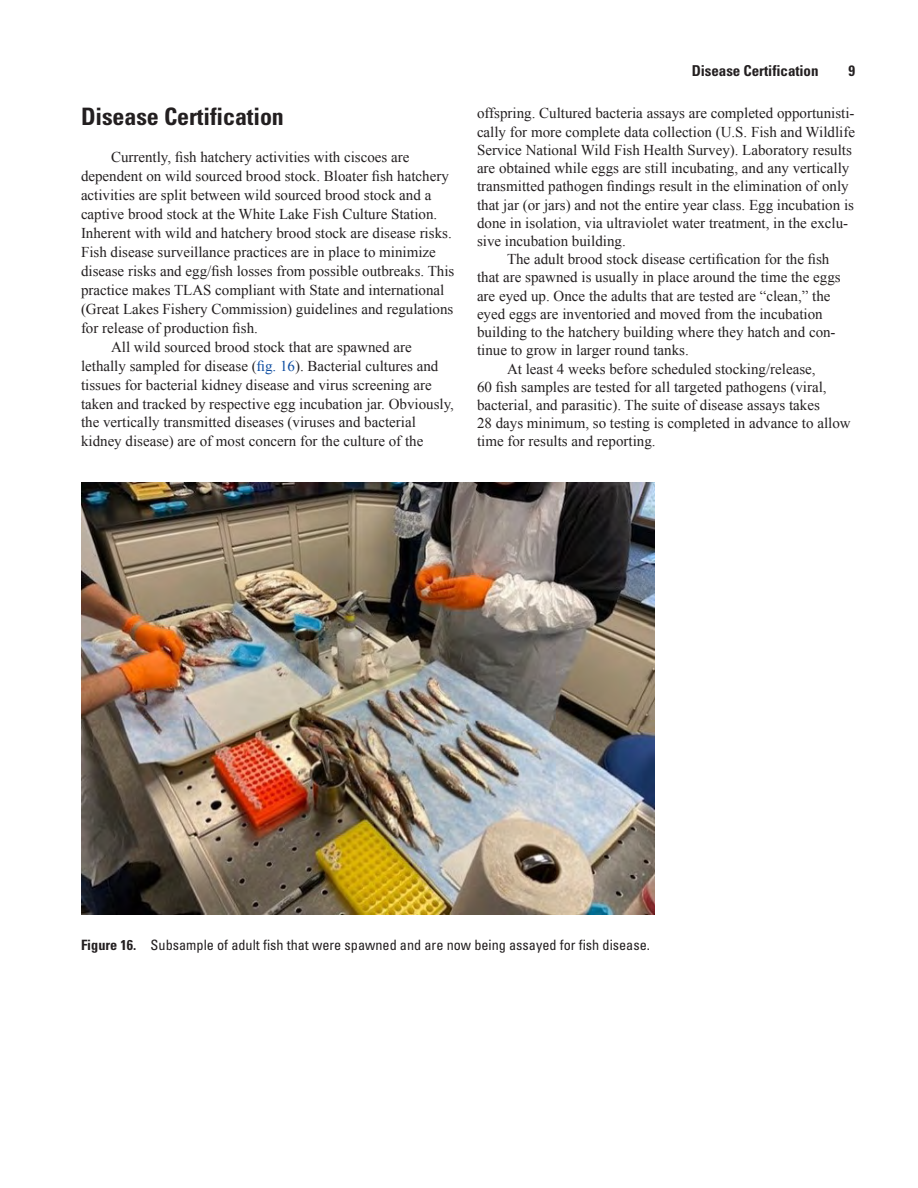
<style>
.page{position:relative;width:918px;height:1188px;background:#fff}
.page>*{position:absolute;margin:0;border:0;box-sizing:border-box;transform-origin:0 0}
.Heading_1{font:700 condensed 24px "Univers";letter-spacing:-.005em;color:#231f20}
.Body_Text{font:15px/18.1px "Times New Roman";color:#231f20}
.t1{font:700 condensed 15px "Univers";letter-spacing:-.005em;color:#231f20}
.FigureCaption{font:condensed 14.25px "Univers";color:#231f20}
.s1{color:#0d4da1}
.s2{font-weight:700}
</style>
<div class="page">
<img style="left:81px;top:483px;width:574px;height:432px">
<h1 class="Heading_1" style="left:81px;top:102px;width:204px">Disease Certification</h1>
<p class="Body_Text" style="left:81px;top:148px;width:375px;line-height:18.9px;text-indent:30px">Currently, fish hatchery activities with ciscoes are dependent on wild sourced brood stock. Bloater fish hatchery activities are split between wild sourced brood stock and a captive brood stock at the White Lake Fish Culture Station.<br>Inherent with wild and hatchery brood stock are disease risks.<br>Fish disease surveillance practices are in place to minimize disease risks and egg/fish losses from possible outbreaks. This practice makes TLAS compliant with State and international (Great Lakes Fishery Commission) guidelines and regulations for release of production fish.</p>
<p class="Body_Text" style="left:81px;top:337px;width:375px;line-height:18.9px;text-indent:30px">All wild sourced brood stock that are spawned are lethally sampled for disease (<span class="s1">fig. 16</span>). Bacterial cultures and tissues for bacterial kidney disease and virus screening are taken and tracked by respective egg incubation jar. Obviously, the vertically transmitted diseases (viruses and bacterial kidney disease) are of most concern for the culture of the</p>
<p class="t1" style="left:692px;top:62px;width:128px">Disease Certification</p>
<p class="t1" style="left:848px;top:62px;width:8px">9</p>
<p class="Body_Text" style="left:477px;top:104px;width:380px">offspring. Cultured bacteria assays are completed opportunisti&shy;cally for more complete data collection (U.S. Fish and Wildlife Service National Wild Fish Health Survey). Laboratory results are obtained while eggs are still incubating, and any vertically transmitted pathogen findings result in the elimination of only that jar (or jars) and not the entire year class. Egg incubation is done in isolation, via ultraviolet water treatment, in the exclu&shy;sive incubation building.</p>
<p class="Body_Text" style="left:477px;top:250px;width:365px;text-indent:30px">The adult brood stock disease certification for the fish that are spawned is usually in place around the time the eggs are eyed up. Once the adults that are tested are “clean,” the eyed eggs are inventoried and moved from the incubation building to the hatchery building where they hatch and con&shy;tinue to grow in larger round tanks.</p>
<p class="Body_Text" style="left:477px;top:359px;width:375px;text-indent:30px">At least 4 weeks before scheduled stocking/release,<br>60 fish samples are tested for all targeted pathogens (viral, bacterial, and parasitic). The suite of disease assays takes<br>28 days minimum, so testing is completed in advance to allow time for results and reporting.</p>
<p class="FigureCaption" style="left:81px;top:936px;width:571px"><span class="s2">Figure 16.</span> Subsample of adult fish that were spawned and are now being assayed for fish disease.</p>
</div>
